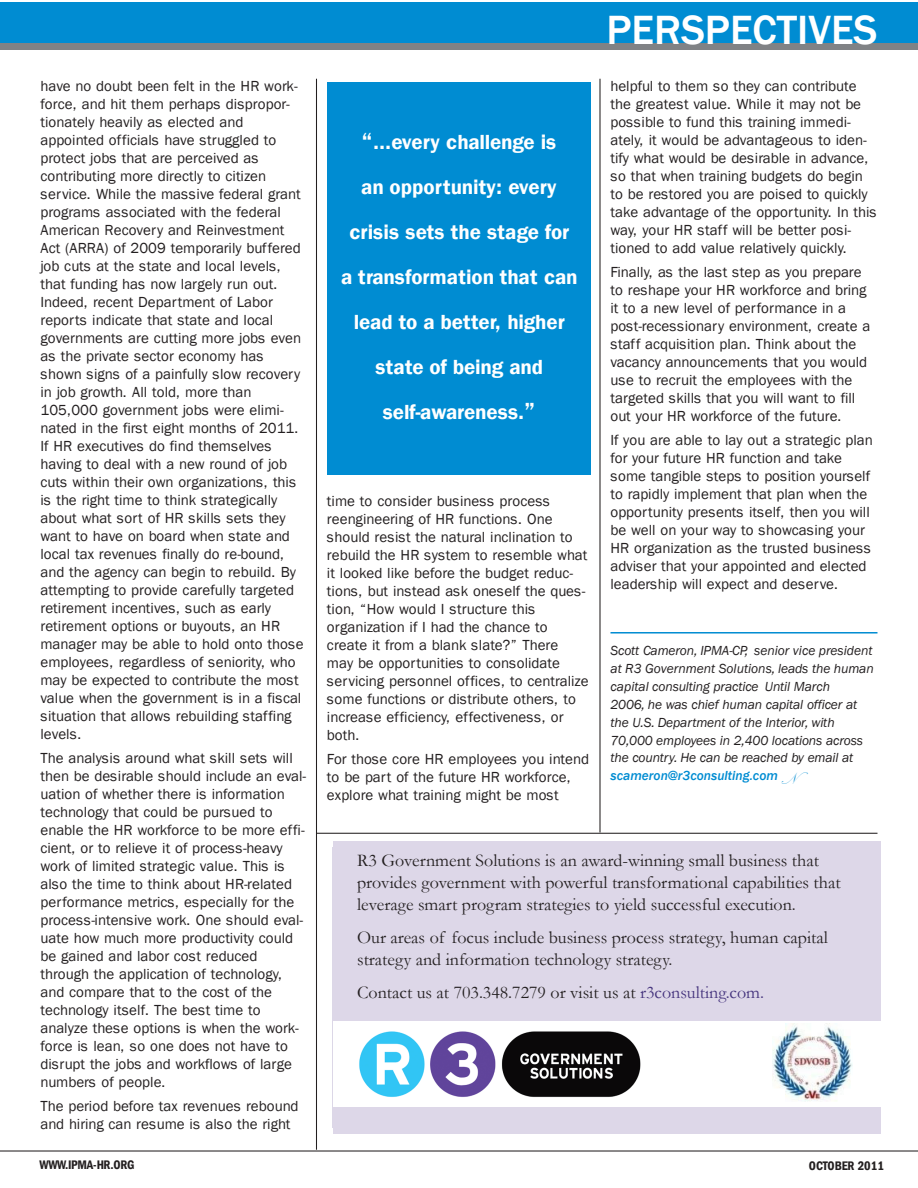
<style>
.page{position:relative;width:918px;height:1188px;background:#fff}
.page>*{position:absolute;margin:0;border:0;box-sizing:border-box;transform-origin:0 0}
.t1{font:500 42px "Franklin Gothic";color:#fff}
.t2{font:600 21px/45px "Franklin Gothic";letter-spacing:-.005em;color:#fff;text-align:center}
.t3{font:18px/21.6px "Garamond";color:#231f20}
.t4{font:15px/18px "Franklin Gothic";color:#231f20}
.t5{font:14.25px/18px "Stempel Garamond";color:#231f20;scale:.95 1}
.t6{font:italic 13.5px/18px "Franklin Gothic";letter-spacing:-.01em;color:#231f20}
.t7{font:600 condensed 12.75px "Franklin Gothic";letter-spacing:-.015em;color:#231f20}
.s1{font-size:24px}
.s2{font-weight:500;color:#008cd2}
.s3{font-family:"Kunstler Script";font-style:normal;font-size:18px;color:#008cd2}
.s4{color:#44337d}
</style>
<div class="page">
<div style="left:0;top:44px;width:918px;height:6px;background:#808285"></div>
<hr style="left:0;top:1150px;width:918px;height:2px;background:#231f20">
<div style="left:0;top:2px;width:918px;height:43px;background:#008cd2"></div>
<div style="left:0;top:43px;width:918px;height:6px;background:#808285"></div>
<hr style="left:610px;top:632px;width:268px;height:2px;background:#008cd2">
<hr style="left:316px;top:79px;width:1px;height:1071px;background:#231f20">
<hr style="left:599px;top:79px;width:2px;height:753px;background:#231f20">
<div style="left:328px;top:82px;width:263px;height:393px;background:#008cd2"></div>
<hr style="left:316px;top:833px;width:562px;height:1px;background:#231f20">
<div style="left:334px;top:842px;width:547px;height:292px;background:#ddd7e8"></div>
<div style="left:333px;top:1022px;width:547px;height:85px;background:#fff"></div>
<img style="left:359px;top:1031px;width:282px;height:66px">
<img style="left:772px;top:1024px;width:80px;height:77px">
<p class="t4" style="left:40px;top:77px;width:265px">have no doubt been felt in the HR work&shy;force, and hit them perhaps dispropor&shy;tionately heavily as elected and appointed officials have struggled to protect jobs that are perceived as contributing more directly to citizen service. While the massive federal grant programs associated with the federal American Recovery and Reinvestment Act (ARRA) of 2009 temporarily buffered job cuts at the state and local levels, that funding has now largely run out.<br>Indeed, recent Department of Labor reports indicate that state and local governments are cutting more jobs even as the private sector economy has shown signs of a painfully slow recovery in job growth. All told, more than 105,000 government jobs were elimi&shy;nated in the first eight months of 2011.<br>If HR executives do find themselves having to deal with a new round of job cuts within their own organizations, this is the right time to think strategically about what sort of HR skills sets they want to have on board when state and local tax revenues finally do re-bound, and the agency can begin to rebuild. By attempting to provide carefully targeted retirement incentives, such as early retirement options or buyouts, an HR manager may be able to hold onto those employees, regardless of seniority, who may be expected to contribute the most value when the government is in a fiscal situation that allows rebuilding staffing levels.</p>
<p class="t4" style="left:40px;top:749px;width:267px">The analysis around what skill sets will then be desirable should include an eval&shy;uation of whether there is information technology that could be pursued to enable the HR workforce to be more effi&shy;cient, or to relieve it of process-heavy work of limited strategic value. This is also the time to think about HR-related performance metrics, especially for the process-intensive work. One should eval&shy;uate how much more productivity could be gained and labor cost reduced through the application of technology, and compare that to the cost of the technology itself. The best time to analyze these options is when the work&shy;force is lean, so one does not have to disrupt the jobs and workflows of large numbers of people.</p>
<p class="t4" style="left:40px;top:1097px;width:260px">The period before tax revenues rebound and hiring can resume is also the right</p>
<p class="t2" style="left:341px;top:120px;width:238px"><span class="s1">“</span>...every challenge is<br>an opportunity: every crisis sets the stage for a transformation that can lead to a better, higher state of being and self-awareness.<span class="s1">”</span></p>
<p class="t4" style="left:327px;top:492px;width:263px">time to consider business process reengineering of HR functions. One should resist the natural inclination to rebuild the HR system to resemble what it looked like before the budget reduc&shy;tions, but instead ask oneself the ques&shy;tion, “How would I structure this organization if I had the chance to create it from a blank slate?” There<br>may be opportunities to consolidate servicing personnel offices, to centralize some functions or distribute others, to increase efficiency, effectiveness, or both.</p>
<p class="t4" style="left:327px;top:750px;width:264px">For those core HR employees you intend to be part of the future HR workforce, explore what training might be most</p>
<p class="t1" style="left:606px;top:4px;width:273px">PERSPECTIVES</p>
<p class="t4" style="left:610px;top:77px;width:268px">helpful to them so they can contribute the greatest value. While it may not be possible to fund this training immedi&shy;ately, it would be advantageous to iden&shy;tify what would be desirable in advance, so that when training budgets do begin to be restored you are poised to quickly take advantage of the opportunity. In this way, your HR staff will be better posi&shy;tioned to add value relatively quickly.</p>
<p class="t4" style="left:610px;top:263px;width:262px">Finally, as the last step as you prepare to reshape your HR workforce and bring it to a new level of performance in a post-recessionary environment, create a staff acquisition plan. Think about the vacancy announcements that you would use to recruit the employees with the targeted skills that you will want to fill out your HR workforce of the future.</p>
<p class="t4" style="left:610px;top:431px;width:264px">If you are able to lay out a strategic plan for your future HR function and take some tangible steps to position yourself to rapidly implement that plan when the opportunity presents itself, then you will be well on your way to showcasing your HR organization as the trusted business adviser that your appointed and elected leadership will expect and deserve.</p>
<p class="t6" style="left:610px;top:641px;width:265px">Scott Cameron, IPMA-CP, senior vice president at R3 Government Solutions, leads the human capital consulting practice Until March<br>2006, he was chief human capital officer at the U.S. Department of the Interior, with 70,000 employees in 2,400 locations across the country. He can be reached by email at <span class="s2">scameron@r3consulting.com</span> <span class="s3">N</span></p>
<p class="t3" style="left:357px;top:850px;width:485px">R3 Government Solutions is an award-winning small business that provides government with powerful transformational capabilities that leverage smart program strategies to yield successful execution.</p>
<p class="t3" style="left:357px;top:927px;width:472px">Our areas of focus include business process strategy, human capital strategy and information technology strategy.</p>
<p class="t3" style="left:357px;top:982px;width:408px">Contact us at 703.348.7279 or visit us at <span class="s4">r3consulting.com.</span></p>
<p class="t5" style="left:354px;top:874px;width:517px">Clients tell us that our superior service makes their relationship with Grant Thornton a real value for them.</p>
<p class="t5" style="left:354px;top:955px;width:491px">easy access to the benefits of Grant Thornton International Ltd. member firms in</p>
<p class="t7" style="left:40px;top:1157px;width:97px">WWW.IPMA-HR.ORG</p>
<p class="t7" style="left:809px;top:1157px;width:76px">OCTOBER 2011</p>
</div>
